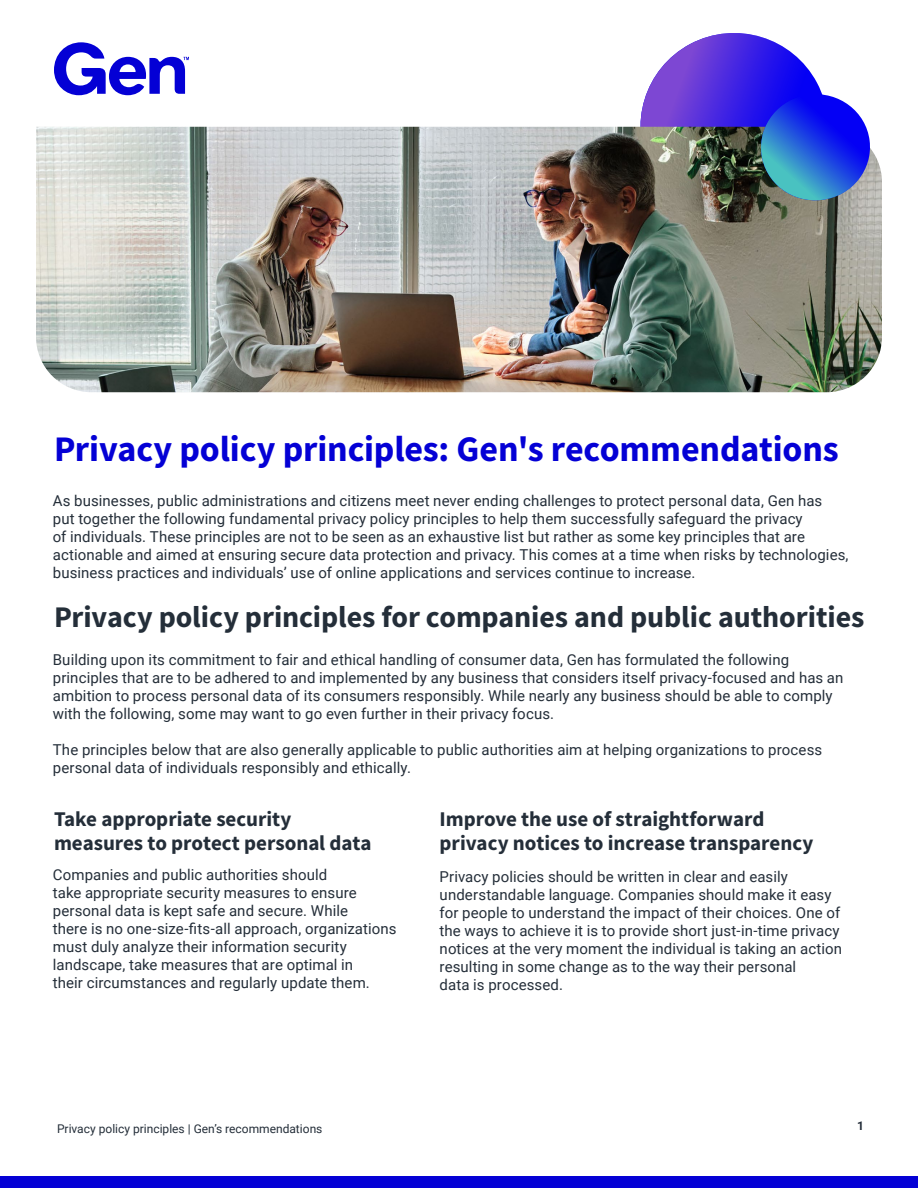
<style>
.page{position:relative;width:918px;height:1188px;background:#fff}
.page>*{position:absolute;margin:0;border:0;box-sizing:border-box;transform-origin:0 0}
.t1{font:700 36px "Source Sans Pro";letter-spacing:-.005em;color:#0400d5}
.t2{font:700 30px "Source Sans Pro";letter-spacing:-.005em;color:#242e39}
.t3{font:700 21px/24px "Source Sans Pro";color:#242e39}
.t4{font:15px/18px "Roboto";letter-spacing:.005em;color:#242e39}
.t5{font:12px "Roboto";color:#242e39}
.t6{font:700 12px "Roboto";color:#242e39}
</style>
<div class="page">
<svg style="left:627px;top:33px;width:194px;height:94px"></svg>
<svg style="left:54px;top:42px;width:135px;height:53px"></svg>
<div style="left:0;top:1176px;width:918px;height:12px;background:#0400d5"></div>
<img style="left:36px;top:127px;width:846px;height:265px">
<svg style="left:758px;top:91px;width:115px;height:113px;background:#3e5fd1"></svg>
<h1 class="t1" style="left:54px;top:425px;width:786px">Privacy policy principles: Gen's recommendations</h1>
<p class="t4" style="left:53px;top:491px;width:797px">As businesses, public administrations and citizens meet never ending challenges to protect personal data, Gen has<br>put together the following fundamental privacy policy principles to help them successfully safeguard the privacy<br>of individuals. These principles are not to be seen as an exhaustive list but rather as some key principles that are actionable and aimed at ensuring secure data protection and privacy. This comes at a time when risks by technologies, business practices and individuals’ use of online applications and services continue to increase.</p>
<h2 class="t2" style="left:54px;top:597px;width:812px">Privacy policy principles for companies and public authorities</h2>
<p class="t4" style="left:53px;top:650px;width:792px">Building upon its commitment to fair and ethical handling of consumer data, Gen has formulated the following principles that are to be adhered to and implemented by any business that considers itself privacy-focused and has an ambition to process personal data of its consumers responsibly. While nearly any business should be able to comply with the following, some may want to go even further in their privacy focus.</p>
<p class="t4" style="left:53px;top:740px;width:771px">The principles below that are also generally applicable to public authorities aim at helping organizations to process personal data of individuals responsibly and ethically.</p>
<h3 class="t3" style="left:54px;top:806px;width:319px">Take appropriate security measures to protect personal data</h3>
<h3 class="t3" style="left:440px;top:806px;width:375px">Improve the use of straightforward privacy notices to increase transparency</h3>
<p class="t4" style="left:53px;top:865px;width:345px">Companies and public authorities should<br>take appropriate security measures to ensure personal data is kept safe and secure. While<br>there is no one-size-fits-all approach, organizations must duly analyze their information security landscape, take measures that are optimal in<br>their circumstances and regularly update them.</p>
<p class="t4" style="left:440px;top:867px;width:404px">Privacy policies should be written in clear and easily understandable language. Companies should make it easy for people to understand the impact of their choices. One of the ways to achieve it is to provide short just-in-time privacy notices at the very moment the individual is taking an action resulting in some change as to the way their personal<br>data is processed.</p>
<p class="t5" style="left:57px;top:1120px;width:267px">Privacy policy principles | Gen’s recommendations</p>
<p class="t6" style="left:857px;top:1118px;width:8px">1</p>
</div>
